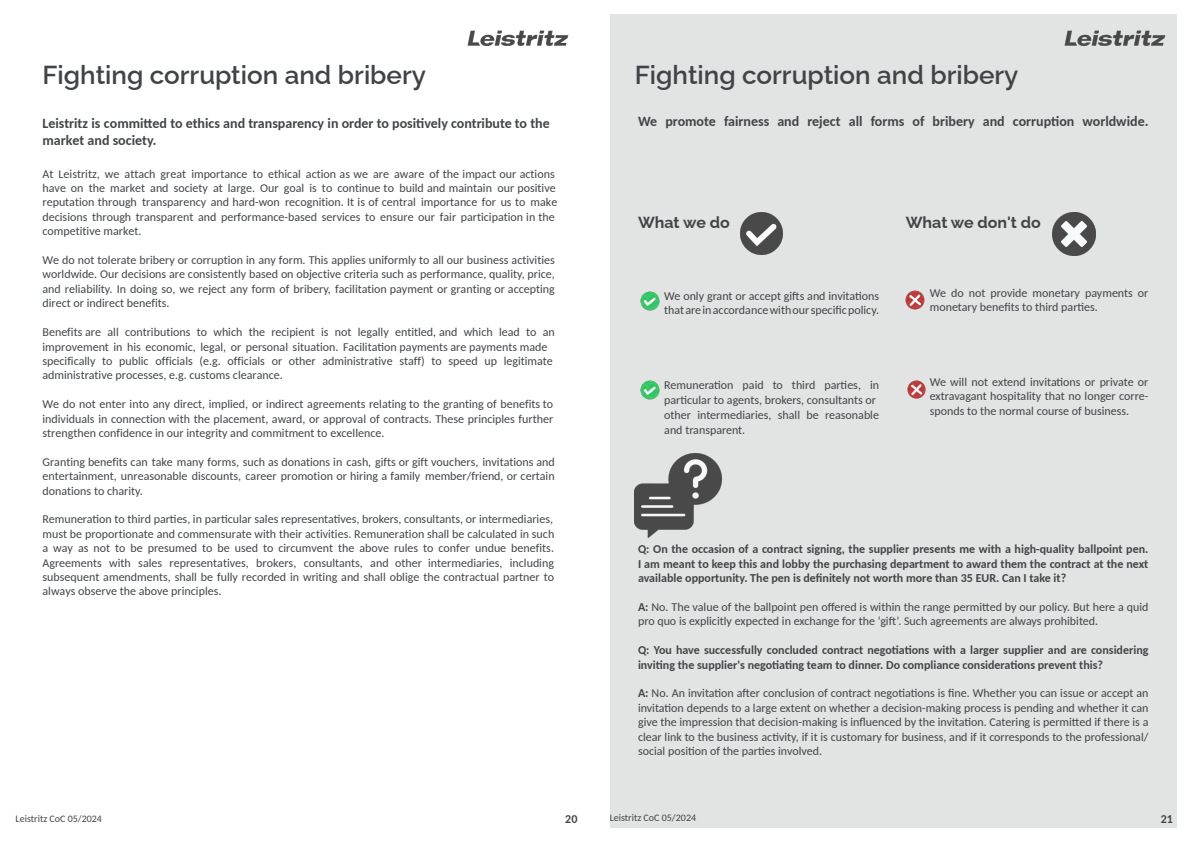
<style>
.page{position:relative;width:1191px;height:842px;background:#fff}
.page>*{position:absolute;margin:0;border:0;box-sizing:border-box;transform-origin:0 0}
.t1{font:600 26px "Raleway";color:#414446}
.t2{font:700 16px "Raleway";color:#414446}
.t3{font:700 14px/16.8px "Carlito";color:#414446}
.t4{font:12px/14.4px "Carlito";color:#414446}
.t5{font:700 12px/14.4px "Carlito";color:#414446}
.t6{font:10px "Carlito";color:#414446}
.s1{font-weight:700}
</style>
<div class="page">
<img style="left:467px;top:30px;width:102px;height:17px">
<div style="left:610px;top:14px;width:566px;height:813px;background:#e2e3e3"></div>
<img style="left:740px;top:212px;width:42px;height:43px">
<img style="left:1052px;top:213px;width:43px;height:42px">
<img style="left:634px;top:454px;width:87px;height:84px">
<img style="left:1064px;top:15px;width:113px;height:45px">
<img style="left:640px;top:380px;width:20px;height:20px">
<img style="left:905px;top:290px;width:20px;height:20px">
<img style="left:640px;top:291px;width:20px;height:20px">
<img style="left:907px;top:380px;width:19px;height:19px">
<p class="t1" style="left:43px;top:54px;width:385px">Fighting corruption and bribery</p>
<p class="t3" style="left:43px;top:115px;width:509px">Leistritz is committed to ethics and transparency in order to positively contribute to the market and society.</p>
<p class="t4" style="left:43px;top:166px;width:516px">At Leistritz, we attach great importance to ethical action as we are aware of the impact our actions have on the market and society at large. Our goal is to continue to build and maintain our positive reputation through transparency and hard-won recognition. It is of central importance for us to make decisions through transparent and performance-based services to ensure our fair participation in the competitive market.</p>
<p class="t4" style="left:43px;top:252px;width:514px;text-align:justify">We do not tolerate bribery or corruption in any form. This applies uniformly to all our business activities worldwide. Our decisions are consistently based on objective criteria such as performance, quality, price, and reliability. In doing so, we reject any form of bribery, facilitation payment or granting or accepting direct or indirect benefits.</p>
<p class="t4" style="left:43px;top:324px;width:514px">Benefits are all contributions to which the recipient is not legally entitled, and which lead to an improvement in his economic, legal, or personal situation. Facilitation payments are payments made specifically to public officials (e.g. officials or other administrative staff) to speed up legitimate administrative processes, e.g. customs clearance.</p>
<p class="t4" style="left:43px;top:396px;width:512px;text-align:justify">We do not enter into any direct, implied, or indirect agreements relating to the granting of benefits to individuals in connection with the placement, award, or approval of contracts. These principles further strengthen confidence in our integrity and commitment to excellence.</p>
<p class="t4" style="left:43px;top:454px;width:514px;text-align:justify">Granting benefits can take many forms, such as donations in cash, gifts or gift vouchers, invitations and entertainment, unreasonable discounts, career promotion or hiring a family member/friend, or certain donations to charity.</p>
<p class="t4" style="left:43px;top:512px;width:513px;text-align:justify">Remuneration to third parties, in particular sales representatives, brokers, consultants, or intermediaries, must be proportionate and commensurate with their activities. Remuneration shall be calculated in such a way as not to be presumed to be used to circumvent the above rules to confer undue benefits.<br>Agreements with sales representatives, brokers, consultants, and other intermediaries, including subsequent amendments, shall be fully recorded in writing and shall oblige the contractual partner to always observe the above principles.</p>
<p class="t1" style="left:635px;top:54px;width:385px">Fighting corruption and bribery</p>
<p class="t3" style="left:638px;top:112px;width:512px">We promote fairness and reject all forms of bribery and corruption worldwide.</p>
<p class="t2" style="left:638px;top:209px;width:93px">What we do</p>
<p class="t2" style="left:905px;top:209px;width:136px">What we don't do</p>
<p class="t4" style="left:664px;top:288px;width:216px">We only grant or accept gifts and invitations that are in accordance with our specific policy.</p>
<p class="t4" style="left:664px;top:377px;width:216px">Remuneration paid to third parties, in</p>
<p class="t4" style="left:664px;top:392px;width:213px">particular to agents, brokers, consultants or</p>
<p class="t4" style="left:664px;top:407px;width:216px;line-height:15px">other intermediaries, shall be reasonable and transparent.</p>
<p class="t4" style="left:929px;top:285px;width:220px">We do not provide monetary payments or monetary benefits to third parties.</p>
<p class="t4" style="left:929px;top:374px;width:220px;text-align:justify">We will not extend invitations or private or extravagant hospitality that no longer corre&shy;sponds to the normal course of business.</p>
<p class="t5" style="left:638px;top:542px;width:512px">Q: On the occasion of a contract signing, the supplier presents me with a high-quality ballpoint pen.</p>
<p class="t5" style="left:638px;top:556px;width:512px">I am meant to keep this and lobby the purchasing department to award them the contract at the next available opportunity. The pen is definitely not worth more than 35 EUR. Can I take it?</p>
<p class="t4" style="left:638px;top:599px;width:512px"><span class="s1">A:</span> No. The value of the ballpoint pen offered is within the range permitted by our policy. But here a quid pro quo is explicitly expected in exchange for the ‘gift’. Such agreements are always prohibited.</p>
<p class="t5" style="left:638px;top:642px;width:512px">Q: You have successfully concluded contract negotiations with a larger supplier and are considering</p>
<p class="t5" style="left:638px;top:657px;width:466px">inviting the supplier's negotiating team to dinner. Do compliance considerations prevent this?</p>
<p class="t4" style="left:638px;top:686px;width:512px;text-align:justify"><span class="s1">A:</span> No. An invitation after conclusion of contract negotiations is fine. Whether you can issue or accept an invitation depends to a large extent on whether a decision-making process is pending and whether it can give the impression that decision-making is influenced by the invitation. Catering is permitted if there is a clear link to the business activity, if it is customary for business, and if it corresponds to the professional/ social position of the parties involved.</p>
<p class="t6" style="left:16px;top:812px;width:88px">Leistritz CoC 05/2024</p>
<p class="t5" style="left:565px;top:811px;width:14px">20</p>
<p class="t6" style="left:609px;top:811px;width:88px">Leistritz CoC 05/2024</p>
<p class="t5" style="left:1160px;top:811px;width:14px">21</p>
</div>
